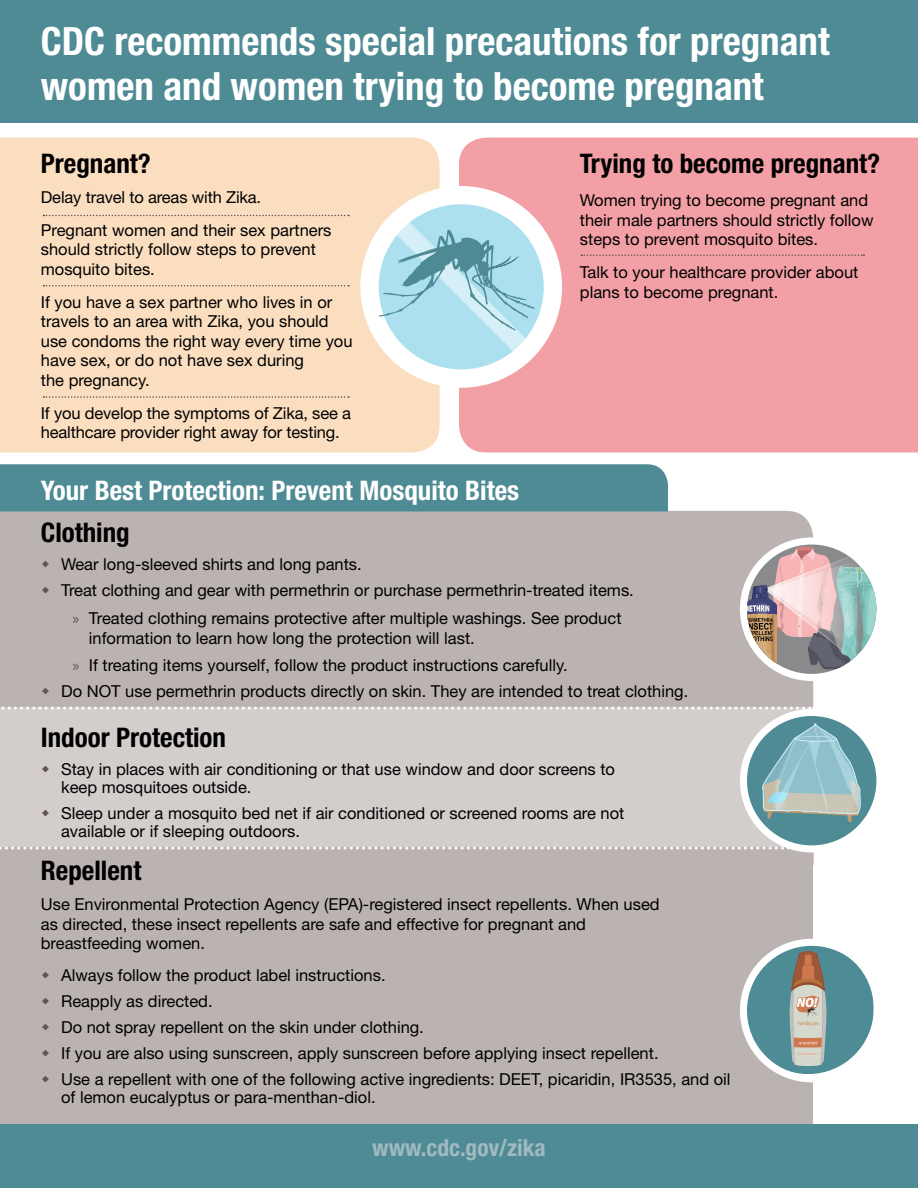
<style>
.page{position:relative;width:918px;height:1188px;background:#fff}
.page>*{position:absolute;margin:0;border:0;box-sizing:border-box;transform-origin:0 0}
.t1{font:700 condensed 39px/45px "Helvetica Neue LT Std";color:#fff}
.H2__1st_heading{font:700 condensed 27px/42.5px "Helvetica Neue LT Std";color:#fff}
.H2__1st_heading-2{font:700 condensed 27px "Helvetica Neue LT Std";color:#000}
.B1__Body_Text{font:700 condensed 27px "Helvetica Neue LT Std";color:#000}
.H2__1st_heading-3{font:700 condensed 23.4px "Helvetica Neue LT Std";color:#a1bac1}
.B1__Body_Text-2{font:16.5px/19.5px "Helvetica Neue LT Std";color:#000}
.t2{font:italic 900 semi-condensed 13.5px "Myriad Pro";color:#fff}
.s1{color:#000}
.s2{font-family:"Myriad Pro";color:#605554}
</style>
<div class="page">
<div style="left:0;top:707px;width:813px;height:158px;background:#d3cdcc"></div>
<div style="left:0;top:511px;width:813px;height:195px;background:#bbb3b2"></div>
<div style="left:0;top:848px;width:812px;height:297px;background:#bbb3b2"></div>
<svg style="left:0;top:847px;width:793px;height:3px"></svg>
<svg style="left:0;top:706px;width:814px;height:4px"></svg>
<div style="left:0;top:464px;width:668px;height:48px;background:#4e8b95"></div>
<div style="left:459px;top:138px;width:459px;height:315px;background:#f2a0a5"></div>
<div style="left:0;top:138px;width:440px;height:315px;background:#fbdec0"></div>
<div style="left:360px;top:186px;width:202px;height:202px;background:#fff;border-radius:50%"></div>
<div style="left:0;top:0;width:918px;height:122px;background:#4e8b95"></div>
<div style="left:379px;top:204px;width:165px;height:165px;background:#ade0ef;border-radius:50%"></div>
<svg style="left:379px;top:219px;width:156px;height:134px"></svg>
<div style="left:0;top:1125px;width:918px;height:63px;background:#4e8b95"></div>
<svg style="left:44px;top:285px;width:305px;height:1px"></svg>
<svg style="left:44px;top:396px;width:305px;height:2px"></svg>
<svg style="left:44px;top:215px;width:305px;height:1px"></svg>
<svg style="left:581px;top:255px;width:283px;height:1px"></svg>
<div style="left:740px;top:537px;width:144px;height:144px;background:#fff;border-radius:50%"></div>
<div style="left:740px;top:939px;width:144px;height:143px;background:#fff;border-radius:50%"></div>
<div style="left:740px;top:709px;width:144px;height:143px;background:#fff;border-radius:50%"></div>
<svg style="left:747px;top:544px;width:129px;height:130px"></svg>
<div style="left:747px;top:716px;width:129px;height:129px;background:#4e8b95;border-radius:50%"></div>
<svg style="left:762px;top:724px;width:99px;height:98px"></svg>
<svg style="left:747px;top:946px;width:127px;height:128px"></svg>
<svg style="left:42px;top:561px;width:7px;height:7px"></svg>
<svg style="left:42px;top:587px;width:7px;height:7px"></svg>
<svg style="left:42px;top:688px;width:7px;height:7px"></svg>
<h3 class="t1" style="left:41px;top:18px;width:790px">CDC recommends special precautions for pregnant women and women trying to become pregnant</h3>
<h2 class="H2__1st_heading-2" style="left:41px;top:147px;width:111px">Pregnant?</h2>
<p class="B1__Body_Text-2" style="left:41px;top:187px;width:222px">Delay travel to areas with Zika.</p>
<p class="B1__Body_Text-2" style="left:41px;top:220px;width:292px">Pregnant women and their sex partners should strictly follow steps to prevent mosquito bites.</p>
<p class="B1__Body_Text-2" style="left:41px;top:292px;width:313px">If you have a sex partner who lives in or travels to an area with Zika, you should use condoms the right way every time you have sex, or do not have sex during<br>the pregnancy.</p>
<p class="B1__Body_Text-2" style="left:41px;top:403px;width:312px">If you develop the symptoms of Zika, see a healthcare provider right away for testing.</p>
<p class="B1__Body_Text" style="left:580px;top:147px;width:302px">Trying to become pregnant?</p>
<p class="B1__Body_Text-2" style="left:580px;top:190px;width:295px">Women trying to become pregnant and their male partners should strictly follow steps to prevent mosquito bites.</p>
<p class="B1__Body_Text-2" style="left:580px;top:262px;width:280px">Talk to your healthcare provider about plans to become pregnant.</p>
<h2 class="H2__1st_heading" style="left:41px;top:468px;width:480px">Your Best Protection: Prevent Mosquito Bites<br><span class="s1">Clothing</span></h2>
<p class="B1__Body_Text-2" style="left:61px;top:554px;width:302px">Wear long-sleeved shirts and long pants.</p>
<p class="B1__Body_Text-2" style="left:61px;top:581px;width:574px">Treat clothing and gear with permethrin or purchase permethrin-treated items.</p>
<p class="B1__Body_Text-2" style="left:89px;top:608px;width:534px;text-indent:-16px"><span class="s2">»</span> Treated clothing remains protective after multiple washings. See product information to learn how long the protection will last.</p>
<p class="B1__Body_Text-2" style="left:72px;top:655px;width:497px"><span class="s2">»</span> If treating items yourself, follow the product instructions carefully.</p>
<p class="B1__Body_Text-2" style="left:61px;top:681px;width:629px">Do NOT use permethrin products directly on skin. They are intended to treat clothing.</p>
<h2 class="H2__1st_heading-2" style="left:41px;top:721px;width:187px">Indoor Protection</h2>
<p class="B1__Body_Text-2" style="left:61px;top:760px;width:556px;line-height:18px">Stay in places with air conditioning or that use window and door screens to keep mosquitoes outside.</p>
<p class="B1__Body_Text-2" style="left:61px;top:804px;width:565px;line-height:18px">Sleep under a mosquito bed net if air conditioned or screened rooms are not available or if sleeping outdoors.</p>
<h2 class="H2__1st_heading-2" style="left:41px;top:854px;width:102px">Repellent</h2>
<p class="B1__Body_Text-2" style="left:41px;top:894px;width:620px">Use Environmental Protection Agency (EPA)-registered insect repellents. When used as directed, these insect repellents are safe and effective for pregnant and breastfeeding women.</p>
<p class="B1__Body_Text-2" style="left:61px;top:965px;width:326px">Always follow the product label instructions.</p>
<p class="B1__Body_Text-2" style="left:61px;top:991px;width:153px">Reapply as directed.</p>
<p class="B1__Body_Text-2" style="left:61px;top:1017px;width:364px">Do not spray repellent on the skin under clothing.</p>
<p class="B1__Body_Text-2" style="left:61px;top:1043px;width:599px">If you are also using sunscreen, apply sunscreen before applying insect repellent.</p>
<p class="B1__Body_Text-2" style="left:61px;top:1070px;width:671px;line-height:18px">Use a repellent with one of the following active ingredients: DEET, picaridin, IR3535, and oil of lemon eucalyptus or para-menthan-diol.</p>
<h2 class="H2__1st_heading-3" style="left:372px;top:1134px;width:175px">www.cdc.gov/zika</h2>
<p class="t2" style="left:797px;top:995px;width:22px">NO!</p>
</div>
